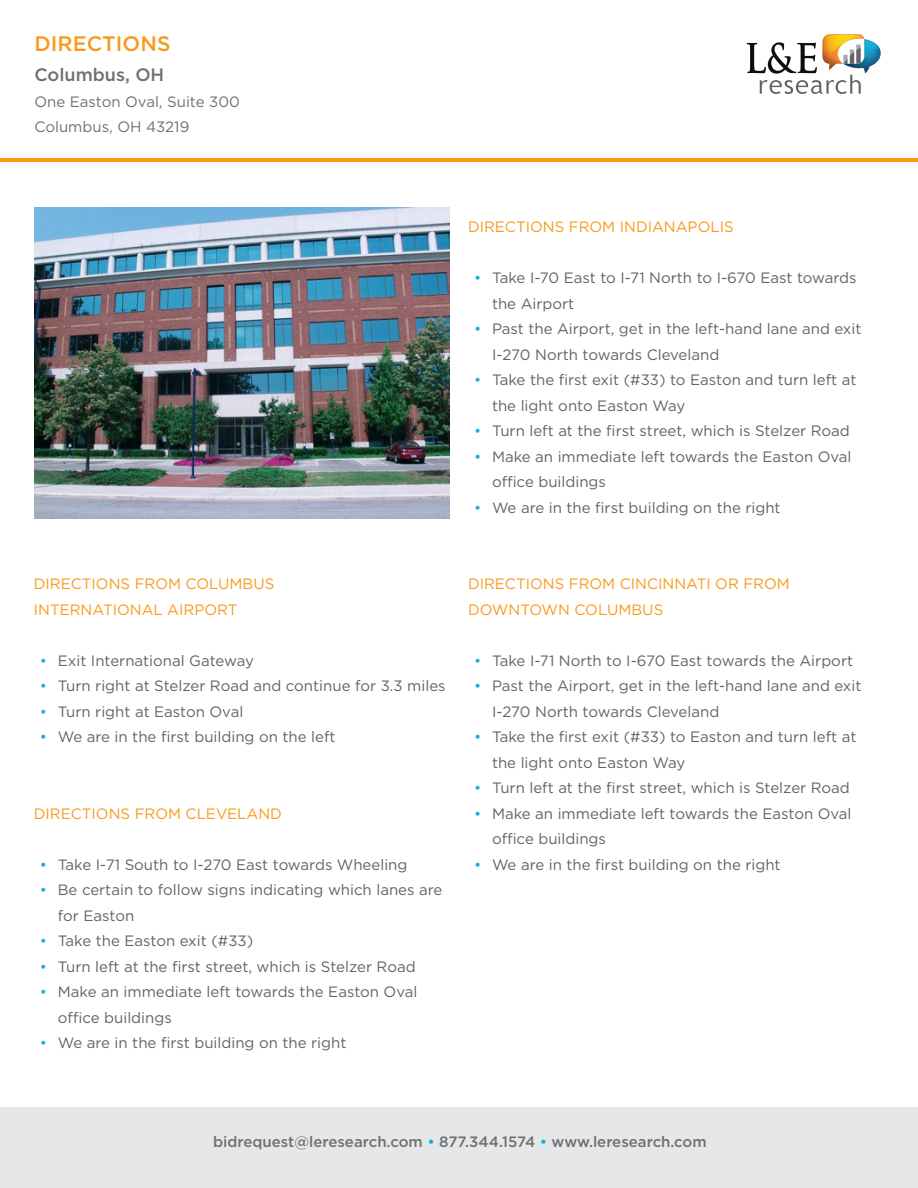
<style>
.page{position:relative;width:918px;height:1188px;background:#fff}
.page>*{position:absolute;margin:0;border:0;box-sizing:border-box;transform-origin:0 0}
.t1{font:500 21px "Gotham";color:#f89a1c}
.t2{font:500 18px "Gotham";color:#6f7070}
.t3{font:15px/25.5px "Gotham";color:#636366}
.t4{font:15px/25.5px "Gotham";color:#f89a1c}
.t5{font:500 15px "Gotham";color:#6f7070}
.t6{font:15px "Gotham";color:#6f7070}
.s1{color:#13b0dd}
</style>
<div class="page">
<div style="left:0;top:1108px;width:918px;height:80px;background:#e6e7e9"></div>
<hr style="left:0;top:158px;width:918px;height:4px;background:#f89a1c">
<img style="left:827px;top:34px;width:35px;height:1px">
<svg style="left:747px;top:35px;width:134px;height:59px"></svg>
<img style="left:34px;top:207px;width:416px;height:312px">
<p class="t1" style="left:34px;top:30px;width:137px">DIRECTIONS</p>
<p class="t2" style="left:34px;top:63px;width:131px">Columbus, OH</p>
<p class="t6" style="left:34px;top:92px;width:207px">One Easton Oval, Suite 300</p>
<p class="t6" style="left:34px;top:117px;width:156px">Columbus, OH 43219</p>
<p class="t4" style="left:468px;top:214px;width:267px">DIRECTIONS FROM INDIANAPOLIS</p>
<p class="t3" style="left:492px;top:265px;width:366px;text-indent:-18px"><span class="s1">•</span> Take I-70 East to I-71 North to I-670 East towards the Airport</p>
<p class="t3" style="left:492px;top:316px;width:371px;text-indent:-18px"><span class="s1">•</span> Past the Airport, get in the left-hand lane and exit<br>I-270 North towards Cleveland</p>
<p class="t3" style="left:492px;top:367px;width:366px;text-indent:-18px"><span class="s1">•</span> Take the first exit (#33) to Easton and turn left at the light onto Easton Way</p>
<p class="t3" style="left:474px;top:418px;width:377px"><span class="s1">•</span> Turn left at the first street, which is Stelzer Road</p>
<p class="t3" style="left:492px;top:444px;width:361px;text-indent:-18px"><span class="s1">•</span> Make an immediate left towards the Easton Oval office buildings</p>
<p class="t3" style="left:474px;top:495px;width:308px"><span class="s1">•</span> We are in the first building on the right</p>
<p class="t4" style="left:34px;top:571px;width:242px">DIRECTIONS FROM COLUMBUS<br>INTERNATIONAL AIRPORT</p>
<p class="t3" style="left:40px;top:648px;width:216px"><span class="s1">•</span> Exit International Gateway</p>
<p class="t3" style="left:40px;top:673px;width:407px"><span class="s1">•</span> Turn right at Stelzer Road and continue for 3.3 miles</p>
<p class="t3" style="left:40px;top:699px;width:205px"><span class="s1">•</span> Turn right at Easton Oval</p>
<p class="t3" style="left:40px;top:724px;width:297px"><span class="s1">•</span> We are in the first building on the left</p>
<p class="t4" style="left:34px;top:801px;width:250px">DIRECTIONS FROM CLEVELAND</p>
<p class="t3" style="left:40px;top:852px;width:369px"><span class="s1">•</span> Take I-71 South to I-270 East towards Wheeling</p>
<p class="t3" style="left:58px;top:877px;width:386px;text-indent:-18px"><span class="s1">•</span> Be certain to follow signs indicating which lanes are for Easton</p>
<p class="t3" style="left:40px;top:928px;width:215px"><span class="s1">•</span> Take the Easton exit (#33)</p>
<p class="t3" style="left:40px;top:954px;width:377px"><span class="s1">•</span> Turn left at the first street, which is Stelzer Road</p>
<p class="t3" style="left:58px;top:979px;width:361px;text-indent:-18px"><span class="s1">•</span> Make an immediate left towards the Easton Oval office buildings</p>
<p class="t3" style="left:40px;top:1030px;width:308px"><span class="s1">•</span> We are in the first building on the right</p>
<p class="t4" style="left:468px;top:571px;width:323px">DIRECTIONS FROM CINCINNATI OR FROM<br>DOWNTOWN COLUMBUS</p>
<p class="t3" style="left:474px;top:648px;width:381px"><span class="s1">•</span> Take I-71 North to I-670 East towards the Airport</p>
<p class="t3" style="left:492px;top:673px;width:371px;text-indent:-18px"><span class="s1">•</span> Past the Airport, get in the left-hand lane and exit<br>I-270 North towards Cleveland</p>
<p class="t3" style="left:492px;top:724px;width:366px;text-indent:-18px"><span class="s1">•</span> Take the first exit (#33) to Easton and turn left at the light onto Easton Way</p>
<p class="t3" style="left:474px;top:775px;width:377px"><span class="s1">•</span> Turn left at the first street, which is Stelzer Road</p>
<p class="t3" style="left:492px;top:801px;width:361px;text-indent:-18px"><span class="s1">•</span> Make an immediate left towards the Easton Oval office buildings</p>
<p class="t3" style="left:474px;top:852px;width:308px"><span class="s1">•</span> We are in the first building on the right</p>
<p class="t5" style="left:213px;top:1131px;width:495px">bidrequest@leresearch.com <span class="s1">•</span> 877.344.1574 <span class="s1">•</span> www.leresearch.com</p>
</div>
